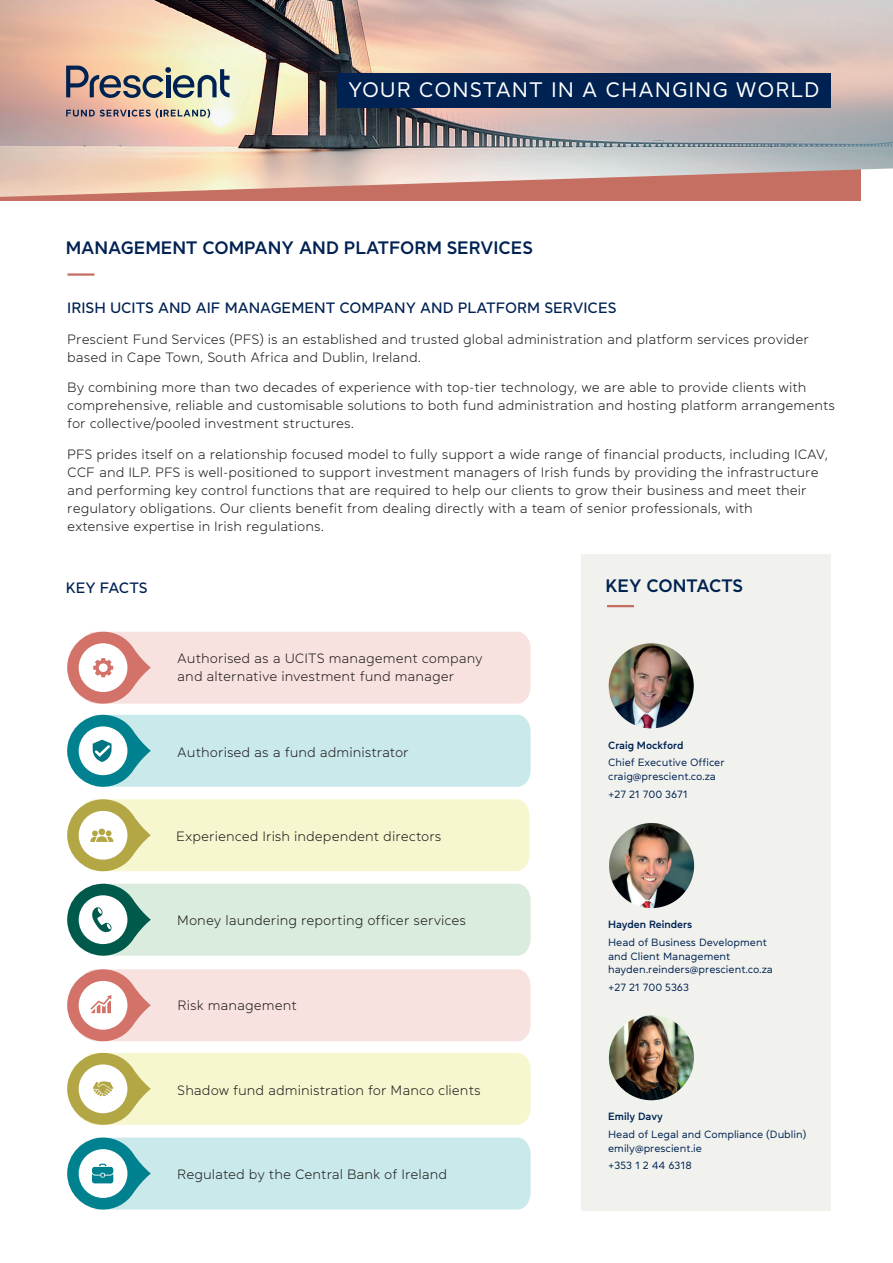
<style>
.page{position:relative;width:893px;height:1263px;background:#fff}
.page>*{position:absolute;margin:0;border:0;box-sizing:border-box;transform-origin:0 0}
.t1{font:21px "Daikon";letter-spacing:.05em;color:#fff}
.t2{font:600 18px "Daikon";color:#002252}
.t3{font:500 15px "Daikon";color:#002252}
.t4{font:300 13.5px/18px "Daikon";color:#231f20}
.t5{font:10.5px/13.5px "Daikon";color:#002252}
.t6{font:600 10.5px "Daikon";color:#002252}
</style>
<div class="page">
<div style="left:0;top:109px;width:860px;height:92px;background:#c46f61"></div>
<img style="left:0;top:0;width:893px;height:197px">
<div style="left:581px;top:554px;width:250px;height:657px;background:#f1f2ee"></div>
<hr style="left:607px;top:605px;width:27px;height:2px;background:#c46f61">
<img style="left:609px;top:643px;width:85px;height:85px;border-radius:43px">
<img style="left:609px;top:823px;width:85px;height:85px;border-radius:43px">
<img style="left:609px;top:1015px;width:85px;height:85px;border-radius:43px">
<hr style="left:68px;top:273px;width:26px;height:3px;background:#c46f61">
<svg style="left:67px;top:632px;width:464px;height:72px;background:#f5dcd9"></svg>
<svg style="left:67px;top:969px;width:464px;height:73px;background:#f5dcd9"></svg>
<svg style="left:67px;top:799px;width:462px;height:73px;background:#f2f1c8"></svg>
<svg style="left:67px;top:715px;width:464px;height:72px;background:#bde2e4"></svg>
<svg style="left:67px;top:884px;width:464px;height:72px;background:#cce2d5"></svg>
<svg style="left:67px;top:1053px;width:464px;height:72px;background:#f2f1c8"></svg>
<svg style="left:67px;top:1137px;width:464px;height:73px;background:#bee3e4"></svg>
<div style="left:337px;top:73px;width:494px;height:34px;background:#002252"></div>
<svg style="left:66px;top:66px;width:164px;height:32px;background:#a29d92"></svg>
<svg style="left:66px;top:109px;width:144px;height:9px"></svg>
<h1 class="t1" style="left:348px;top:76px;width:473px">YOUR CONSTANT IN A CHANGING WORLD</h1>
<h2 class="t2" style="left:66px;top:235px;width:469px">MANAGEMENT COMPANY AND PLATFORM SERVICES</h2>
<p class="t3" style="left:67px;top:297px;width:551px">IRISH UCITS AND AIF MANAGEMENT COMPANY AND PLATFORM SERVICES</p>
<p class="t4" style="left:67px;top:329px;width:743px">Prescient Fund Services (PFS) is an established and trusted global administration and platform services provider based in Cape Town, South Africa and Dublin, Ireland.</p>
<p class="t4" style="left:67px;top:378px;width:769px">By combining more than two decades of experience with top-tier technology, we are able to provide clients with comprehensive, reliable and customisable solutions to both fund administration and hosting platform arrangements for collective/pooled investment structures.</p>
<p class="t4" style="left:67px;top:445px;width:762px">PFS prides itself on a relationship focused model to fully support a wide range of financial products, including ICAV, CCF and ILP. PFS is well-positioned to support investment managers of Irish funds by providing the infrastructure and performing key control functions that are required to help our clients to grow their business and meet their regulatory obligations. Our clients benefit from dealing directly with a team of senior professionals, with<br>extensive expertise in Irish regulations.</p>
<p class="t3" style="left:66px;top:577px;width:83px">KEY FACTS</p>
<p class="t4" style="left:177px;top:649px;width:307px">Authorised as a UCITS management company and alternative investment fund manager</p>
<p class="t4" style="left:177px;top:742px;width:233px">Authorised as a fund administrator</p>
<p class="t4" style="left:176px;top:827px;width:267px">Experienced Irish independent directors</p>
<p class="t4" style="left:177px;top:911px;width:290px">Money laundering reporting officer services</p>
<p class="t4" style="left:178px;top:996px;width:121px">Risk management</p>
<p class="t4" style="left:177px;top:1080px;width:305px">Shadow fund administration for Manco clients</p>
<p class="t4" style="left:177px;top:1165px;width:272px">Regulated by the Central Bank of Ireland</p>
<h2 class="t2" style="left:605px;top:574px;width:139px">KEY CONTACTS</h2>
<p class="t6" style="left:608px;top:738px;width:77px">Craig Mockford</p>
<p class="t5" style="left:608px;top:755px;width:118px">Chief Executive Officer craig@prescient.co.za</p>
<p class="t5" style="left:608px;top:787px;width:81px">+27 21 700 3671</p>
<p class="t6" style="left:608px;top:917px;width:86px">Hayden Reinders</p>
<p class="t5" style="left:608px;top:935px;width:166px">Head of Business Development and Client Management hayden.reinders@prescient.co.za</p>
<p class="t5" style="left:608px;top:980px;width:82px">+27 21 700 5363</p>
<p class="t6" style="left:608px;top:1109px;width:56px">Emily Davy</p>
<p class="t5" style="left:608px;top:1127px;width:200px">Head of Legal and Compliance (Dublin) emily@prescient.ie</p>
<p class="t5" style="left:608px;top:1159px;width:85px">+353 1 2 44 6318</p>
</div>
